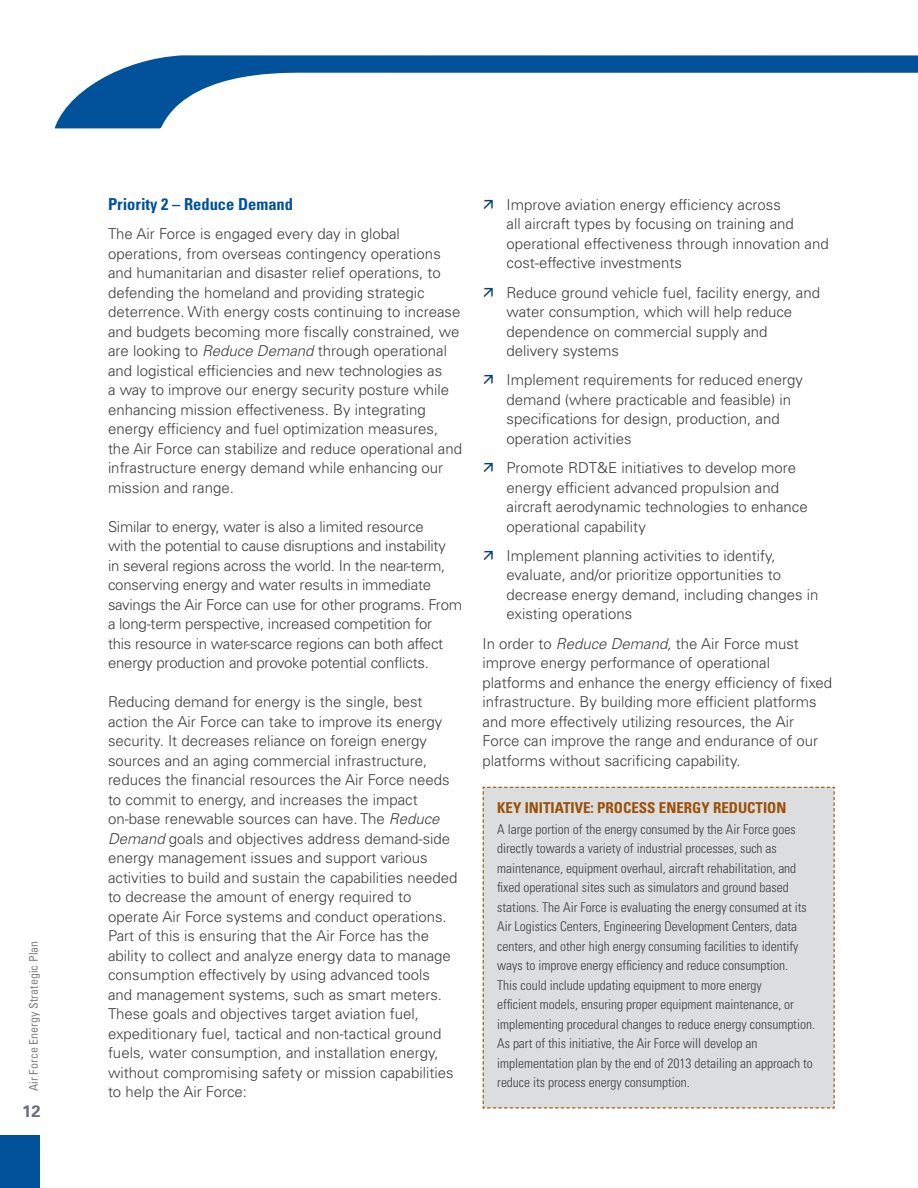
<style>
.page{position:relative;width:918px;height:1188px;background:#fff}
.page>*{position:absolute;margin:0;border:0;box-sizing:border-box;transform-origin:0 0}
.t1{font:700 condensed 16.5px "Univers LT Std";color:#01529a}
.t2{font:700 16.5px "Univers LT Std";color:#6a6b7f}
.t3{font:300 15px/19.5px "Univers LT Std";color:#3e3e3f}
.t4{font:700 condensed 15px "Univers";color:#9a5006}
.t5{font:300 condensed 13.5px/19.5px "Univers LT Std";color:#3e3e3f}
.t6{font:condensed 12px "Univers LT Std";color:#808285}
.s1{font-style:italic}
</style>
<div class="page">
<div style="left:0;top:1135px;width:40px;height:53px;background:#01529a"></div>
<svg style="left:54px;top:55px;width:864px;height:74px"></svg>
<div style="left:482px;top:786px;width:353px;height:323px;background:#dcdddf"></div>
<p class="t6" style="left:26px;top:1091px;width:152px;rotate:-90deg">Air Force Energy Strategic Plan</p>
<p class="t2" style="left:22px;top:1102px;width:20px">12</p>
<p class="t1" style="left:108px;top:194px;width:187px">Priority 2 – Reduce Demand</p>
<p class="t3" style="left:108px;top:224px;width:356px">The Air Force is engaged every day in global operations, from overseas contingency operations and humanitarian and disaster relief operations, to defending the homeland and providing strategic deterrence. With energy costs continuing to increase and budgets becoming more fiscally constrained, we are looking to <span class="s1">Reduce Demand</span> through operational and logistical efficiencies and new technologies as<br>a way to improve our energy security posture while enhancing mission effectiveness. By integrating energy efficiency and fuel optimization measures, the Air Force can stabilize and reduce operational and infrastructure energy demand while enhancing our mission and range.</p>
<p class="t3" style="left:108px;top:517px;width:356px">Similar to energy, water is also a limited resource<br>with the potential to cause disruptions and instability<br>in several regions across the world. In the near-term, conserving energy and water results in immediate savings the Air Force can use for other programs. From a long-term perspective, increased competition for<br>this resource in water-scarce regions can both affect energy production and provoke potential conflicts.</p>
<p class="t3" style="left:108px;top:692px;width:351px">Reducing demand for energy is the single, best action the Air Force can take to improve its energy security. It decreases reliance on foreign energy sources and an aging commercial infrastructure, reduces the financial resources the Air Force needs to commit to energy, and increases the impact on-base renewable sources can have. The <span class="s1">Reduce Demand</span> goals and objectives address demand-side energy management issues and support various activities to build and sustain the capabilities needed to decrease the amount of energy required to operate Air Force systems and conduct operations.<br>Part of this is ensuring that the Air Force has the ability to collect and analyze energy data to manage consumption effectively by using advanced tools and management systems, such as smart meters.<br>These goals and objectives target aviation fuel, expeditionary fuel, tactical and non-tactical ground fuels, water consumption, and installation energy, without compromising safety or mission capabilities to help the Air Force:</p>
<p class="t3" style="left:507px;top:195px;width:324px">Improve aviation energy efficiency across<br>all aircraft types by focusing on training and operational effectiveness through innovation and cost-effective investments</p>
<p class="t3" style="left:507px;top:283px;width:315px">Reduce ground vehicle fuel, facility energy, and water consumption, which will help reduce dependence on commercial supply and delivery systems</p>
<p class="t3" style="left:507px;top:370px;width:298px">Implement requirements for reduced energy demand (where practicable and feasible) in specifications for design, production, and operation activities</p>
<p class="t3" style="left:507px;top:458px;width:303px">Promote RDT&amp;E initiatives to develop more energy efficient advanced propulsion and aircraft aerodynamic technologies to enhance operational capability</p>
<p class="t3" style="left:507px;top:546px;width:313px">Implement planning activities to identify, evaluate, and/or prioritize opportunities to decrease energy demand, including changes in existing operations</p>
<p class="t3" style="left:483px;top:634px;width:351px">In order to <span class="s1">Reduce Demand,</span> the Air Force must improve energy performance of operational platforms and enhance the energy efficiency of fixed infrastructure. By building more efficient platforms and more effectively utilizing resources, the Air Force can improve the range and endurance of our platforms without sacrificing capability.</p>
<p class="t4" style="left:497px;top:799px;width:291px">KEY INITIATIVE: PROCESS ENERGY REDUCTION</p>
<p class="t5" style="left:497px;top:820px;width:319px">A large portion of the energy consumed by the Air Force goes directly towards a variety of industrial processes, such as maintenance, equipment overhaul, aircraft rehabilitation, and fixed operational sites such as simulators and ground based stations. The Air Force is evaluating the energy consumed at its Air Logistics Centers, Engineering Development Centers, data centers, and other high energy consuming facilities to identify ways to improve energy efficiency and reduce consumption.<br>This could include updating equipment to more energy<br>efficient models, ensuring proper equipment maintenance, or implementing procedural changes to reduce energy consumption.<br>As part of this initiative, the Air Force will develop an implementation plan by the end of 2013 detailing an approach to reduce its process energy consumption.</p>
</div>
